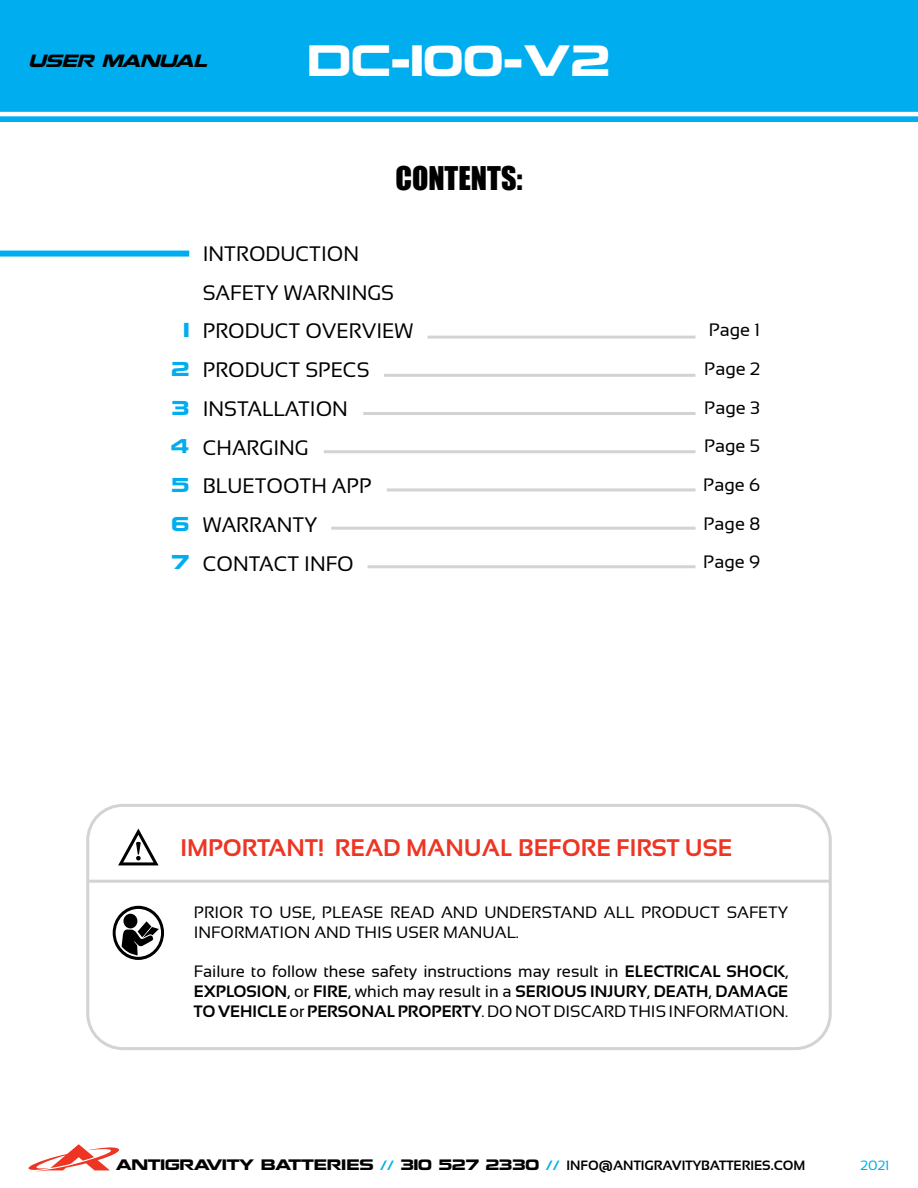
<style>
.page{position:relative;width:918px;height:1188px;background:#fff}
.page>*{position:absolute;margin:0;border:0;box-sizing:border-box;transform-origin:0 0}
.t1{font:39px "Nokia Kokia";color:#fff}
.t2{font:30px "Impact";color:#000}
.t3{font:700 24px "Sansation";color:#ee3524}
.t4{font:21px/38.7px "Sansation";color:#000}
.t5{font:18px/38.7px "Sansation";color:#000;text-align:center}
.t6{font:18px/38.7px "Nokia Kokia";color:#00aeef;text-align:justify}
.t7{font:16.5px/19.8px "Sansation";color:#000}
.t8{font:italic 15.75px "Nokia Kokia";color:#000}
.t9{font:13.5px "Nokia Kokia";letter-spacing:-.01em;color:#000}
.t10{font:13.5px "Sansation";color:#00aeef}
.s1{font-weight:700}
.s2{font-family:"Sansation";font-weight:700;color:#00aeef}
.s3{font-family:"Sansation";font-weight:700}
</style>
<div class="page">
<div style="left:0;top:0;width:918px;height:122px;background:#00aeef"></div>
<hr style="left:0;top:112px;width:918px;height:4px;background:#fff">
<div style="left:0;top:251px;width:189px;height:6px;background:#00aeef"></div>
<hr style="left:428px;top:336px;width:268px;height:3px;background:#d1d3d4">
<hr style="left:363px;top:412px;width:333px;height:3px;background:#d1d3d4">
<hr style="left:384px;top:374px;width:312px;height:3px;background:#d1d3d4">
<hr style="left:324px;top:450px;width:372px;height:3px;background:#d1d3d4">
<hr style="left:331px;top:527px;width:365px;height:3px;background:#d1d3d4">
<hr style="left:387px;top:488px;width:309px;height:3px;background:#d1d3d4">
<hr style="left:368px;top:565px;width:328px;height:3px;background:#d1d3d4">
<div style="left:86px;top:804px;width:746px;height:246px;border:3px solid #d1d3d4;border-radius:35px"></div>
<hr style="left:88px;top:880px;width:742px;height:3px;background:#d1d3d4">
<svg style="left:118px;top:829px;width:41px;height:36px"></svg>
<svg style="left:113px;top:906px;width:51px;height:54px"></svg>
<svg style="left:28px;top:1144px;width:91px;height:27px"></svg>
<p class="t8" style="left:28px;top:51px;width:185px">USER MANUAL</p>
<h1 class="t1" style="left:308px;top:37px;width:304px">DC-100-V2</h1>
<h2 class="t2" style="left:395px;top:155px;width:129px">CONTENTS:</h2>
<p class="t6" style="left:171px;top:310px;width:20px;text-indent:13px">1<br>2<br>3<br>4<br>5<br>6<br>7</p>
<p class="t4" style="left:203px;top:234px;width:212px">INTRODUCTION<br>SAFETY WARNINGS<br>PRODUCT OVERVIEW<br>PRODUCT SPECS<br>INSTALLATION<br>CHARGING<br>BLUETOOTH APP<br>WARRANTY<br>CONTACT INFO</p>
<p class="t5" style="left:703px;top:311px;width:58px">Page 1<br>Page 2<br>Page 3<br>Page 5<br>Page 6<br>Page 8<br>Page 9</p>
<h3 class="t3" style="left:180px;top:834px;width:553px">IMPORTANT! READ MANUAL BEFORE FIRST USE</h3>
<p class="t7" style="left:194px;top:902px;width:596px">PRIOR TO USE, PLEASE READ AND UNDERSTAND ALL PRODUCT SAFETY<br>INFORMATION AND THIS USER MANUAL.</p>
<p class="t7" style="left:194px;top:962px;width:596px;text-align:justify">Failure to follow these safety instructions may result in <span class="s1">ELECTRICAL SHOCK</span>, <span class="s1">EXPLOSION</span>, or <span class="s1">FIRE</span>, which may result in a <span class="s1">SERIOUS INJURY</span>, <span class="s1">DEATH</span>, <span class="s1">DAMAGE TO VEHICLE</span> or <span class="s1">PERSONAL PROPERTY</span>. DO NOT DISCARD THIS INFORMATION.</p>
<p class="t9" style="left:116px;top:1156px;width:691px">ANTIGRAVITY BATTERIES <span class="s2">//</span> 310 527 2330 <span class="s2">//</span> <span class="s3">INFO@ANTIGRAVITYBATTERIES.COM</span></p>
<p class="t10" style="left:861px;top:1158px;width:30px">2021</p>
</div>
